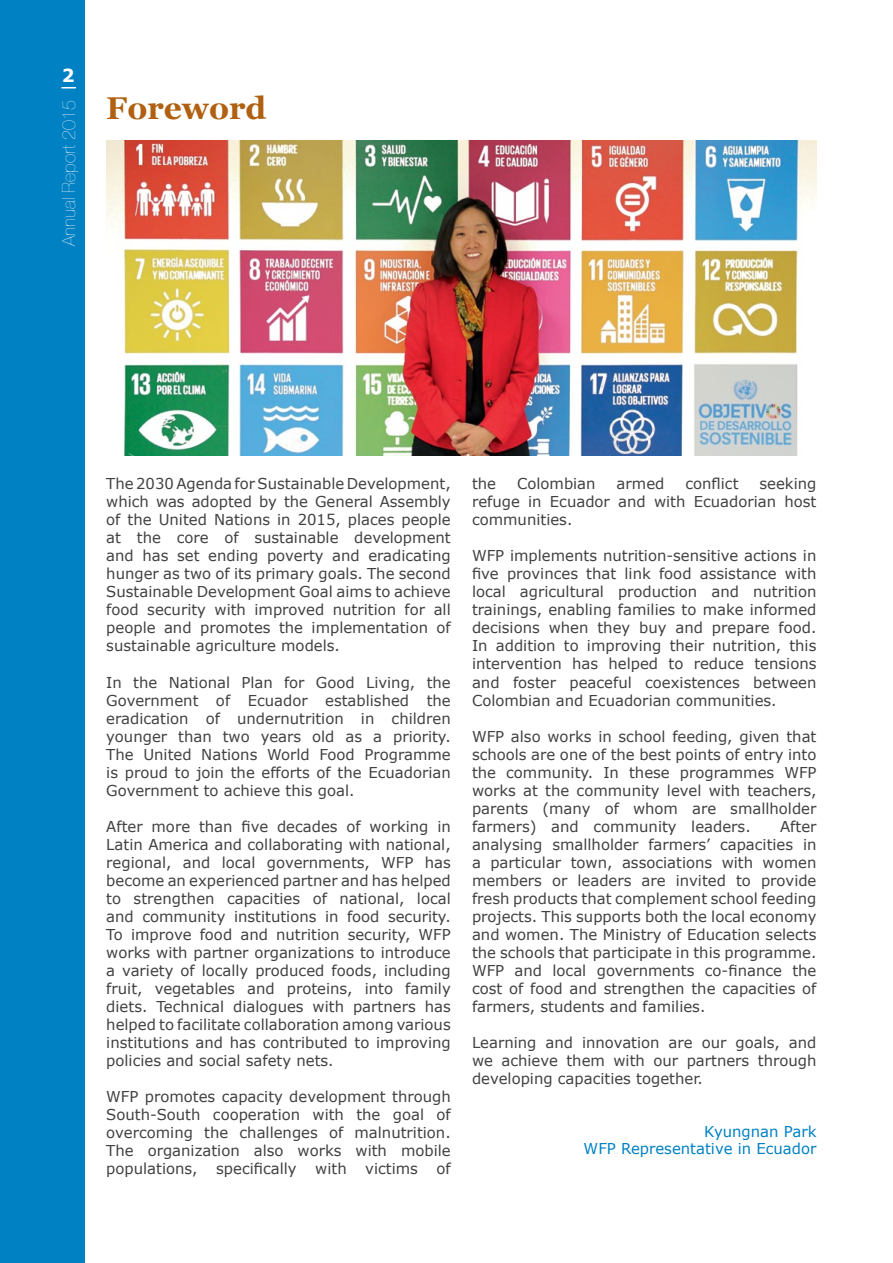
<style>
.page{position:relative;width:893px;height:1263px;background:#fff}
.page>*{position:absolute;margin:0;border:0;box-sizing:border-box;transform-origin:0 0}
.t1{font:700 31.5px "Georgia";color:#b06010}
.t2{font:18px "Helvetica Neue";color:#fff}
.t3{font:700 18px "Verdana";color:#fff}
.t4{font:15px/18px "Verdana";color:#414042;text-align:justify}
.t5{font:15px/17.5px "Verdana";color:#0081c3;text-align:right}
</style>
<div class="page">
<div style="left:0;top:0;width:85px;height:1263px;background:#0081c3"></div>
<svg style="left:62px;top:87px;width:14px;height:1px"></svg>
<img style="left:106px;top:140px;width:710px;height:315px">
<p class="t3" style="left:62px;top:63px;width:14px">2</p>
<p class="t2" style="left:58px;top:246px;width:162px;rotate:-90deg">Annual Report 2015 |</p>
<h1 class="t1" style="left:106px;top:87px;width:162px">Foreword</h1>
<p class="t4" style="left:106px;top:475px;width:346px">The 2030 Agenda for Sustainable Development, which was adopted by the General Assembly of the United Nations in 2015, places people at the core of sustainable development and has set ending poverty and eradicating hunger as two of its primary goals. The second Sustainable Development Goal aims to achieve food security with improved nutrition for all people and promotes the implementation of sustainable agriculture models.</p>
<p class="t4" style="left:106px;top:673px;width:346px">In the National Plan for Good Living, the Government of Ecuador established the eradication of undernutrition in children younger than two years old as a priority.<br>The United Nations World Food Programme is proud to join the efforts of the Ecuadorian Government to achieve this goal.</p>
<p class="t4" style="left:106px;top:817px;width:346px">After more than five decades of working in Latin America and collaborating with national, regional, and local governments, WFP has become an experienced partner and has helped to strengthen capacities of national, local and community institutions in food security.<br>To improve food and nutrition security, WFP works with partner organizations to introduce a variety of locally produced foods, including fruit, vegetables and proteins, into family diets. Technical dialogues with partners has helped to facilitate collaboration among various institutions and has contributed to improving policies and social safety nets.</p>
<p class="t4" style="left:106px;top:1087px;width:346px">WFP promotes capacity development through South-South cooperation with the goal of overcoming the challenges of malnutrition.<br>The organization also works with mobile populations, specifically with victims of</p>
<p class="t4" style="left:472px;top:475px;width:26px">the</p>
<p class="t4" style="left:517px;top:475px;width:80px">Colombian</p>
<p class="t4" style="left:617px;top:475px;width:49px">armed</p>
<p class="t4" style="left:685px;top:475px;width:55px">conflict</p>
<p class="t4" style="left:472px;top:475px;width:346px;text-indent:287px">seeking refuge in Ecuador and with Ecuadorian host communities.</p>
<p class="t4" style="left:472px;top:547px;width:346px">WFP implements nutrition-sensitive actions in five provinces that link food assistance with local agricultural production and nutrition trainings, enabling families to make informed decisions when they buy and prepare food.<br>In addition to improving their nutrition, this intervention has helped to reduce tensions and foster peaceful coexistences between Colombian and Ecuadorian communities.</p>
<p class="t4" style="left:472px;top:727px;width:346px">WFP also works in school feeding, given that schools are one of the best points of entry into the community. In these programmes WFP works at the community level with teachers, parents (many of whom are smallholder farmers) and community leaders.</p>
<p class="t4" style="left:472px;top:817px;width:346px;text-indent:308px">After analysing smallholder farmers’ capacities in a particular town, associations with women members or leaders are invited to provide fresh products that complement school feeding projects. This supports both the local economy and women. The Ministry of Education selects the schools that participate in this programme.<br>WFP and local governments co-finance the cost of food and strengthen the capacities of farmers, students and families.</p>
<p class="t4" style="left:472px;top:1033px;width:346px">Learning and innovation are our goals, and we achieve them with our partners through developing capacities together.</p>
<p class="t5" style="left:584px;top:1122px;width:234px">Kyungnan Park<br>WFP Representative in Ecuador</p>
</div>
